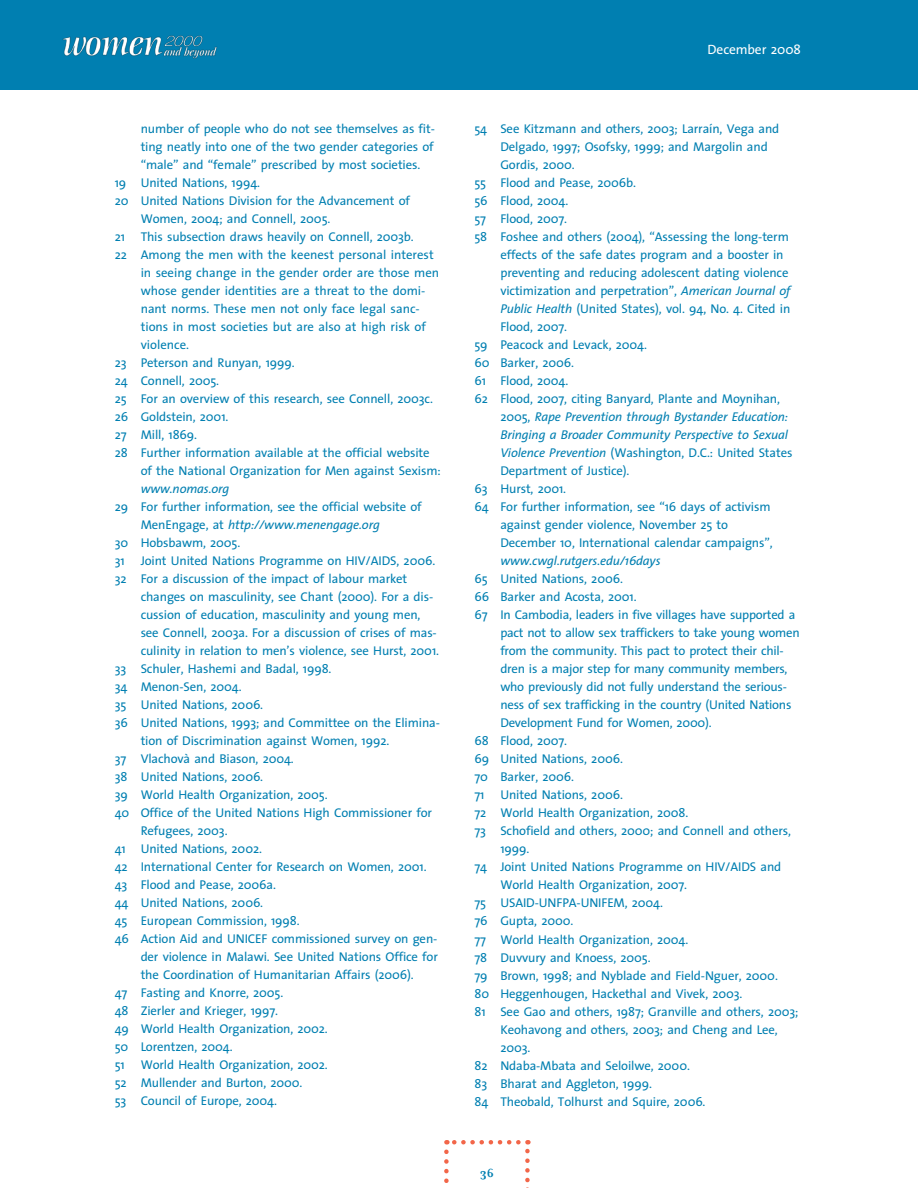
<style>
.page{position:relative;width:918px;height:1188px;background:#fff}
.page>*{position:absolute;margin:0;border:0;box-sizing:border-box;transform-origin:0 0}
.t1{font:13.5px "The Sans";letter-spacing:-.01em;color:#fff}
.t2{font:700 13.5px "Mrs Eaves";color:#007fb1}
.t3{font:12.75px "The Sans";letter-spacing:-.01em;color:#007fb1}
.t4{font:italic 12.75px "The Sans";letter-spacing:-.01em;color:#007fb1}
.s1{font-style:normal}
.s2{font-style:italic}
</style>
<div class="page">
<div style="left:0;top:0;width:918px;height:90px;background:#007fb1"></div>
<svg style="left:444px;top:1152px;width:5px;height:31px"></svg>
<svg style="left:525px;top:1140px;width:5px;height:48px"></svg>
<svg style="left:446px;top:1140px;width:72px;height:4px"></svg>
<img style="left:62px;top:35px;width:155px;height:23px">
<p class="t3" style="left:141px;top:118px;width:296px">number of people who do not see themselves as fit-</p>
<p class="t3" style="left:141px;top:136px;width:295px">ting neatly into one of the two gender categories of</p>
<p class="t3" style="left:141px;top:154px;width:281px">“male” and “female” prescribed by most societies.</p>
<p class="t3" style="left:115px;top:172px;width:147px">19 United Nations, 1994.</p>
<p class="t3" style="left:115px;top:190px;width:297px">20 United Nations Division for the Advancement of</p>
<p class="t3" style="left:141px;top:208px;width:191px">Women, 2004; and Connell, 2005.</p>
<p class="t3" style="left:115px;top:226px;width:301px">21 This subsection draws heavily on Connell, 2003b.</p>
<p class="t3" style="left:115px;top:244px;width:321px">22 Among the men with the keenest personal interest</p>
<p class="t3" style="left:141px;top:262px;width:300px">in seeing change in the gender order are those men</p>
<p class="t3" style="left:141px;top:280px;width:286px">whose gender identities are a threat to the domi-</p>
<p class="t3" style="left:141px;top:298px;width:281px">nant norms. These men not only face legal sanc-</p>
<p class="t3" style="left:141px;top:316px;width:287px">tions in most societies but are also at high risk of</p>
<p class="t3" style="left:141px;top:334px;width:50px">violence.</p>
<p class="t3" style="left:115px;top:352px;width:181px">23 Peterson and Runyan, 1999.</p>
<p class="t3" style="left:115px;top:370px;width:106px">24 Connell, 2005.</p>
<p class="t3" style="left:115px;top:388px;width:320px">25 For an overview of this research, see Connell, 2003c.</p>
<p class="t3" style="left:115px;top:406px;width:115px">26 Goldstein, 2001.</p>
<p class="t3" style="left:115px;top:424px;width:84px">27 Mill, 1869.</p>
<p class="t3" style="left:115px;top:442px;width:316px">28 Further information available at the official website</p>
<p class="t3" style="left:141px;top:460px;width:302px">of the National Organization for Men against Sexism:</p>
<p class="t4" style="left:141px;top:478px;width:90px">www.nomas.org</p>
<p class="t3" style="left:115px;top:496px;width:309px">29 For further information, see the official website of</p>
<p class="t4" style="left:141px;top:514px;width:241px"><span class="s1">MenEngage, at</span> http://www.menengage.org</p>
<p class="t3" style="left:115px;top:532px;width:127px">30 Hobsbawm, 2005.</p>
<p class="t3" style="left:115px;top:550px;width:322px">31 Joint United Nations Programme on HIV/AIDS, 2006.</p>
<p class="t3" style="left:115px;top:568px;width:294px">32 For a discussion of the impact of labour market</p>
<p class="t3" style="left:141px;top:586px;width:294px">changes on masculinity, see Chant (2000). For a dis-</p>
<p class="t3" style="left:141px;top:604px;width:281px">cussion of education, masculinity and young men,</p>
<p class="t3" style="left:141px;top:622px;width:298px">see Connell, 2003a. For a discussion of crises of mas-</p>
<p class="t3" style="left:141px;top:640px;width:300px">culinity in relation to men’s violence, see Hurst, 2001.</p>
<p class="t3" style="left:115px;top:658px;width:218px">33 Schuler, Hashemi and Badal, 1998.</p>
<p class="t3" style="left:115px;top:676px;width:128px">34 Menon-Sen, 2004.</p>
<p class="t3" style="left:115px;top:694px;width:150px">35 United Nations, 2006.</p>
<p class="t3" style="left:115px;top:712px;width:327px">36 United Nations, 1993; and Committee on the Elimina-</p>
<p class="t3" style="left:141px;top:730px;width:250px">tion of Discrimination against Women, 1992.</p>
<p class="t3" style="left:115px;top:748px;width:181px">37 Vlachovà and Biason, 2004.</p>
<p class="t3" style="left:115px;top:766px;width:150px">38 United Nations, 2006.</p>
<p class="t3" style="left:115px;top:784px;width:214px">39 World Health Organization, 2005.</p>
<p class="t3" style="left:115px;top:802px;width:319px">40 Office of the United Nations High Commissioner for</p>
<p class="t3" style="left:141px;top:820px;width:88px">Refugees, 2003.</p>
<p class="t3" style="left:115px;top:838px;width:149px">41 United Nations, 2002.</p>
<p class="t3" style="left:115px;top:856px;width:313px">42 International Center for Research on Women, 2001.</p>
<p class="t3" style="left:115px;top:874px;width:163px">43 Flood and Pease, 2006a.</p>
<p class="t3" style="left:115px;top:892px;width:150px">44 United Nations, 2006.</p>
<p class="t3" style="left:115px;top:910px;width:186px">45 European Commission, 1998.</p>
<p class="t3" style="left:115px;top:928px;width:324px">46 Action Aid and UNICEF commissioned survey on gen-</p>
<p class="t3" style="left:141px;top:946px;width:299px">der violence in Malawi. See United Nations Office for</p>
<p class="t3" style="left:141px;top:964px;width:275px">the Coordination of Humanitarian Affairs (2006).</p>
<p class="t3" style="left:115px;top:982px;width:170px">47 Fasting and Knorre, 2005.</p>
<p class="t3" style="left:115px;top:1000px;width:165px">48 Zierler and Krieger, 1997.</p>
<p class="t3" style="left:115px;top:1018px;width:215px">49 World Health Organization, 2002.</p>
<p class="t3" style="left:115px;top:1036px;width:119px">50 Lorentzen, 2004.</p>
<p class="t3" style="left:115px;top:1054px;width:215px">51 World Health Organization, 2002.</p>
<p class="t3" style="left:115px;top:1072px;width:189px">52 Mullender and Burton, 2000.</p>
<p class="t3" style="left:115px;top:1090px;width:164px">53 Council of Europe, 2004.</p>
<p class="t1" style="left:708px;top:39px;width:95px">December 2008</p>
<p class="t3" style="left:474px;top:118px;width:306px">54 See Kitzmann and others, 2003; Larraín, Vega and</p>
<p class="t3" style="left:500px;top:136px;width:269px">Delgado, 1997; Osofsky, 1999; and Margolin and</p>
<p class="t3" style="left:500px;top:154px;width:76px">Gordis, 2000.</p>
<p class="t3" style="left:474px;top:172px;width:163px">55 Flood and Pease, 2006b.</p>
<p class="t3" style="left:474px;top:190px;width:95px">56 Flood, 2004.</p>
<p class="t3" style="left:474px;top:208px;width:94px">57 Flood, 2007.</p>
<p class="t3" style="left:474px;top:226px;width:316px">58 Foshee and others (2004), “Assessing the long-term</p>
<p class="t3" style="left:500px;top:244px;width:285px">effects of the safe dates program and a booster in</p>
<p class="t3" style="left:500px;top:262px;width:290px">preventing and reducing adolescent dating violence</p>
<p class="t3" style="left:500px;top:280px;width:292px">victimization and perpetration”, <span class="s2">American Journal of</span></p>
<p class="t3" style="left:500px;top:298px;width:292px"><span class="s2">Public Health</span> (United States), vol. 94, No. 4. Cited in</p>
<p class="t3" style="left:500px;top:316px;width:68px">Flood, 2007.</p>
<p class="t3" style="left:474px;top:334px;width:174px">59 Peacock and Levack, 2004.</p>
<p class="t3" style="left:474px;top:352px;width:101px">60 Barker, 2006.</p>
<p class="t3" style="left:474px;top:371px;width:95px">61 Flood, 2004.</p>
<p class="t3" style="left:474px;top:389px;width:307px">62 Flood, 2007, citing Banyard, Plante and Moynihan,</p>
<p class="t4" style="left:500px;top:407px;width:289px"><span class="s1">2005,</span> Rape Prevention through Bystander Education:</p>
<p class="t4" style="left:500px;top:425px;width:289px">Bringing a Broader Community Perspective to Sexual</p>
<p class="t3" style="left:500px;top:443px;width:294px"><span class="s2">Violence Prevention</span> (Washington, D.C.: United States</p>
<p class="t3" style="left:500px;top:461px;width:131px">Department of Justice).</p>
<p class="t3" style="left:474px;top:479px;width:93px">63 Hurst, 2001.</p>
<p class="t3" style="left:474px;top:497px;width:298px">64 For further information, see “16 days of activism</p>
<p class="t3" style="left:500px;top:515px;width:229px">against gender violence, November 25 to</p>
<p class="t3" style="left:500px;top:533px;width:274px">December 10, International calendar campaigns”,</p>
<p class="t4" style="left:500px;top:551px;width:162px">www.cwgl.rutgers.edu/16days</p>
<p class="t3" style="left:474px;top:569px;width:150px">65 United Nations, 2006.</p>
<p class="t3" style="left:474px;top:587px;width:164px">66 Barker and Acosta, 2001.</p>
<p class="t3" style="left:474px;top:605px;width:322px">67 In Cambodia, leaders in five villages have supported a</p>
<p class="t3" style="left:500px;top:623px;width:301px">pact not to allow sex traffickers to take young women</p>
<p class="t3" style="left:500px;top:641px;width:285px">from the community. This pact to protect their chil-</p>
<p class="t3" style="left:500px;top:659px;width:289px">dren is a major step for many community members,</p>
<p class="t3" style="left:500px;top:677px;width:288px">who previously did not fully understand the serious-</p>
<p class="t3" style="left:500px;top:695px;width:293px">ness of sex trafficking in the country (United Nations</p>
<p class="t3" style="left:500px;top:713px;width:213px">Development Fund for Women, 2000).</p>
<p class="t3" style="left:474px;top:731px;width:94px">68 Flood, 2007.</p>
<p class="t3" style="left:474px;top:749px;width:150px">69 United Nations, 2006.</p>
<p class="t3" style="left:474px;top:767px;width:101px">70 Barker, 2006.</p>
<p class="t3" style="left:474px;top:785px;width:150px">71 United Nations, 2006.</p>
<p class="t3" style="left:474px;top:803px;width:215px">72 World Health Organization, 2008.</p>
<p class="t3" style="left:474px;top:821px;width:318px">73 Schofield and others, 2000; and Connell and others,</p>
<p class="t3" style="left:500px;top:839px;width:30px">1999.</p>
<p class="t3" style="left:474px;top:857px;width:308px">74 Joint United Nations Programme on HIV/AIDS and</p>
<p class="t3" style="left:500px;top:875px;width:188px">World Health Organization, 2007.</p>
<p class="t3" style="left:474px;top:893px;width:190px">75 USAID-UNFPA-UNIFEM, 2004.</p>
<p class="t3" style="left:474px;top:911px;width:100px">76 Gupta, 2000.</p>
<p class="t3" style="left:474px;top:929px;width:215px">77 World Health Organization, 2004.</p>
<p class="t3" style="left:474px;top:947px;width:178px">78 Duvvury and Knoess, 2005.</p>
<p class="t3" style="left:474px;top:965px;width:305px">79 Brown, 1998; and Nyblade and Field-Nguer, 2000.</p>
<p class="t3" style="left:474px;top:983px;width:270px">80 Heggenhougen, Hackethal and Vivek, 2003.</p>
<p class="t3" style="left:474px;top:1001px;width:326px">81 See Gao and others, 1987; Granville and others, 2003;</p>
<p class="t3" style="left:500px;top:1019px;width:279px">Keohavong and others, 2003; and Cheng and Lee,</p>
<p class="t3" style="left:500px;top:1037px;width:32px">2003.</p>
<p class="t3" style="left:474px;top:1055px;width:217px">82 Ndaba-Mbata and Seloilwe, 2000.</p>
<p class="t3" style="left:474px;top:1073px;width:179px">83 Bharat and Aggleton, 1999.</p>
<p class="t3" style="left:474px;top:1091px;width:233px">84 Theobald, Tolhurst and Squire, 2006.</p>
<p class="t2" style="left:480px;top:1165px;width:16px">36</p>
</div>
